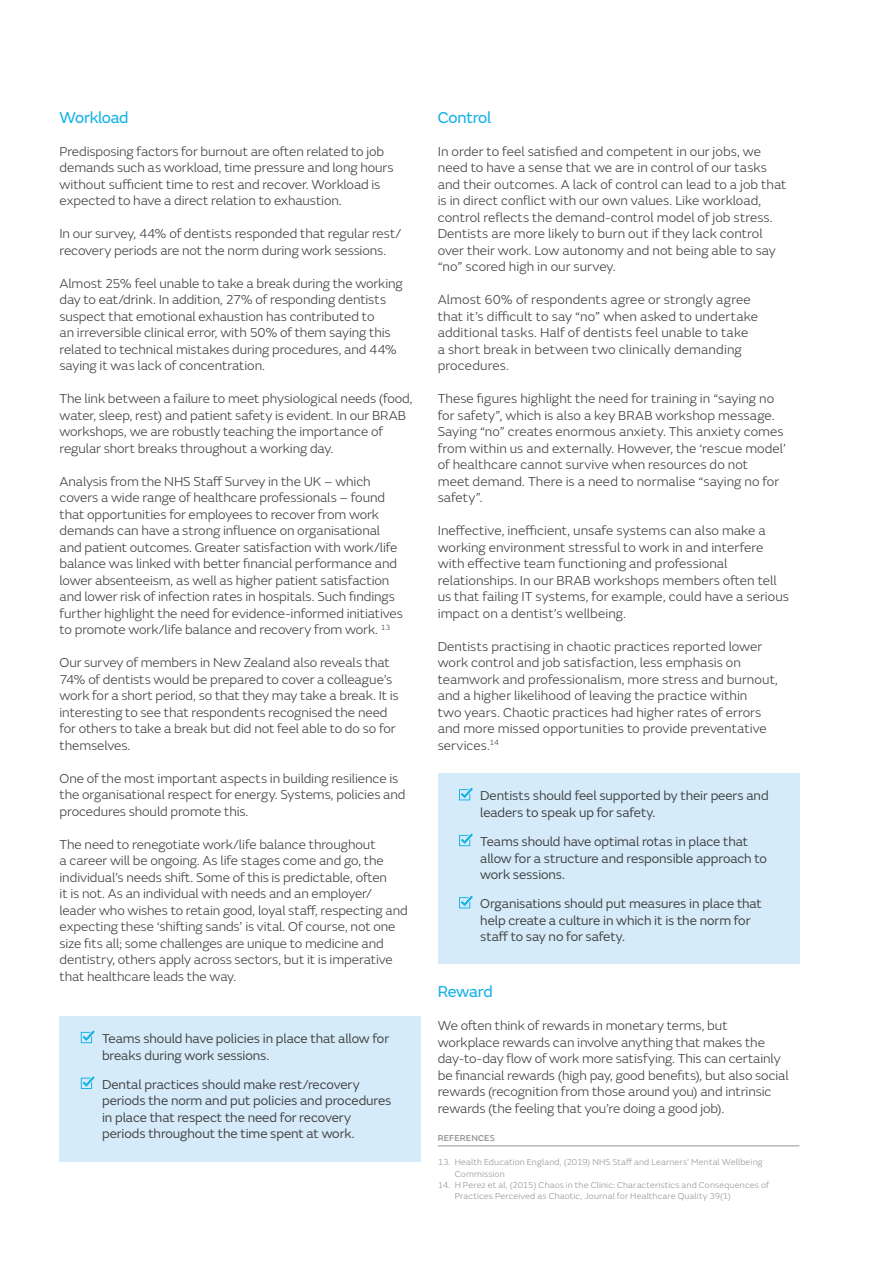
<style>
.page{position:relative;width:893px;height:1263px;background:#fff}
.page>*{position:absolute;margin:0;border:0;box-sizing:border-box;transform-origin:0 0}
.t1{font:16.5px "FS Emeric";letter-spacing:-.02em;color:#13b1e7}
.t2{font:300 13.5px/16.5px "FS Emeric";letter-spacing:-.005em;color:#3e3e3f}
.t3{font:13.5px/16.5px "FS Emeric";letter-spacing:-.01em;color:#3e3e3f}
.t4{font:300 9px/11.2px "FS Emeric";letter-spacing:.015em;color:#939598}
.t5{font:500 9px "FS Emeric";letter-spacing:.005em;color:#939598}
</style>
<div class="page">
<div style="left:60px;top:1016px;width:361px;height:66px;background:#d5ebf9"></div>
<div style="left:60px;top:1062px;width:361px;height:99px;background:#d5ebf9"></div>
<svg style="left:81px;top:1030px;width:14px;height:13px"></svg>
<svg style="left:81px;top:1076px;width:14px;height:13px"></svg>
<div style="left:438px;top:773px;width:361px;height:67px;background:#d5ebf9"></div>
<div style="left:438px;top:819px;width:361px;height:83px;background:#d5ebf9"></div>
<div style="left:438px;top:881px;width:361px;height:83px;background:#d5ebf9"></div>
<svg style="left:459px;top:788px;width:14px;height:12px"></svg>
<svg style="left:459px;top:833px;width:14px;height:13px"></svg>
<svg style="left:459px;top:896px;width:14px;height:12px"></svg>
<hr style="left:438px;top:1145px;width:361px;height:1px;background:#939598">
<p class="t1" style="left:60px;top:105px;width:71px">Workload</p>
<p class="t2" style="left:60px;top:142px;width:335px">Predisposing factors for burnout are often related to job demands such as workload, time pressure and long hours without sufficient time to rest and recover. Workload is expected to have a direct relation to exhaustion.</p>
<p class="t2" style="left:60px;top:225px;width:343px">In our survey, 44% of dentists responded that regular rest/ recovery periods are not the norm during work sessions.</p>
<p class="t2" style="left:60px;top:274px;width:345px">Almost 25% feel unable to take a break during the working day to eat/drink. In addition, 27% of responding dentists suspect that emotional exhaustion has contributed to<br>an irreversible clinical error, with 50% of them saying this related to technical mistakes during procedures, and 44% saying it was lack of concentration.</p>
<p class="t2" style="left:60px;top:390px;width:355px">The link between a failure to meet physiological needs (food, water, sleep, rest) and patient safety is evident. In our BRAB workshops, we are robustly teaching the importance of regular short breaks throughout a working day.</p>
<p class="t2" style="left:60px;top:472px;width:345px">Analysis from the NHS Staff Survey in the UK – which covers a wide range of healthcare professionals – found that opportunities for employees to recover from work demands can have a strong influence on organisational and patient outcomes. Greater satisfaction with work/life balance was linked with better financial performance and lower absenteeism, as well as higher patient satisfaction and lower risk of infection rates in hospitals. Such findings further highlight the need for evidence-informed initiatives to promote work/life balance and recovery from work. <sup>13</sup></p>
<p class="t2" style="left:60px;top:654px;width:341px">Our survey of members in New Zealand also reveals that 74% of dentists would be prepared to cover a colleague’s work for a short period, so that they may take a break. It is interesting to see that respondents recognised the need for others to take a break but did not feel able to do so for themselves.</p>
<p class="t2" style="left:60px;top:769px;width:347px">One of the most important aspects in building resilience is the organisational respect for energy. Systems, policies and procedures should promote this.</p>
<p class="t2" style="left:60px;top:835px;width:350px">The need to renegotiate work/life balance throughout<br>a career will be ongoing. As life stages come and go, the individual’s needs shift. Some of this is predictable, often<br>it is not. As an individual with needs and an employer/ leader who wishes to retain good, loyal staff, respecting and expecting these ‘shifting sands’ is vital. Of course, not one size fits all; some challenges are unique to medicine and dentistry, others apply across sectors, but it is imperative that healthcare leads the way.</p>
<p class="t3" style="left:102px;top:1030px;width:289px">Teams should have policies in place that allow for breaks during work sessions.</p>
<p class="t3" style="left:102px;top:1075px;width:291px">Dental practices should make rest/recovery periods the norm and put policies and procedures in place that respect the need for recovery periods throughout the time spent at work.</p>
<p class="t1" style="left:438px;top:105px;width:55px">Control</p>
<p class="t2" style="left:438px;top:142px;width:350px">In order to feel satisfied and competent in our jobs, we need to have a sense that we are in control of our tasks and their outcomes. A lack of control can lead to a job that is in direct conflict with our own values. Like workload, control reflects the demand-control model of job stress.<br>Dentists are more likely to burn out if they lack control over their work. Low autonomy and not being able to say “no” scored high in our survey.</p>
<p class="t2" style="left:438px;top:291px;width:322px">Almost 60% of respondents agree or strongly agree that it’s difficult to say “no” when asked to undertake additional tasks. Half of dentists feel unable to take a short break in between two clinically demanding procedures.</p>
<p class="t2" style="left:438px;top:390px;width:350px">These figures highlight the need for training in “saying no for safety”, which is also a key BRAB workshop message.<br>Saying “no” creates enormous anxiety. This anxiety comes from within us and externally. However, the ‘rescue model’ of healthcare cannot survive when resources do not<br>meet demand. There is a need to normalise “saying no for safety”.</p>
<p class="t2" style="left:438px;top:522px;width:353px">Ineffective, inefficient, unsafe systems can also make a working environment stressful to work in and interfere with effective team functioning and professional relationships. In our BRAB workshops members often tell us that failing IT systems, for example, could have a serious impact on a dentist’s wellbeing.</p>
<p class="t2" style="left:438px;top:637px;width:342px">Dentists practising in chaotic practices reported lower work control and job satisfaction, less emphasis on teamwork and professionalism, more stress and burnout, and a higher likelihood of leaving the practice within<br>two years. Chaotic practices had higher rates of errors and more missed opportunities to provide preventative services.<sup>14</sup></p>
<p class="t3" style="left:480px;top:787px;width:290px">Dentists should feel supported by their peers and leaders to speak up for safety.</p>
<p class="t3" style="left:480px;top:833px;width:288px">Teams should have optimal rotas in place that allow for a structure and responsible approach to work sessions.</p>
<p class="t3" style="left:480px;top:895px;width:283px">Organisations should put measures in place that help create a culture in which it is the norm for staff to say no for safety.</p>
<p class="t1" style="left:438px;top:980px;width:57px">Reward</p>
<p class="t2" style="left:438px;top:1017px;width:352px">We often think of rewards in monetary terms, but workplace rewards can involve anything that makes the day-to-day flow of work more satisfying. This can certainly be financial rewards (high pay, good benefits), but also social rewards (recognition from those around you) and intrinsic rewards (the feeling that you’re doing a good job).</p>
<p class="t5" style="left:438px;top:1132px;width:59px">REFERENCES</p>
<p class="t4" style="left:455px;top:1156px;width:309px;text-indent:-17px">13. Health Education England, (2019) NHS Staff and Learners’ Mental Wellbeing<br>Commission</p>
<p class="t4" style="left:455px;top:1179px;width:316px;text-indent:-17px">14. H Perez et al, (2015) Chaos in the Clinic: Characteristics and Consequences of<br>Practices Perceived as Chaotic, Journal for Healthcare Quality 39(1)</p>
</div>
